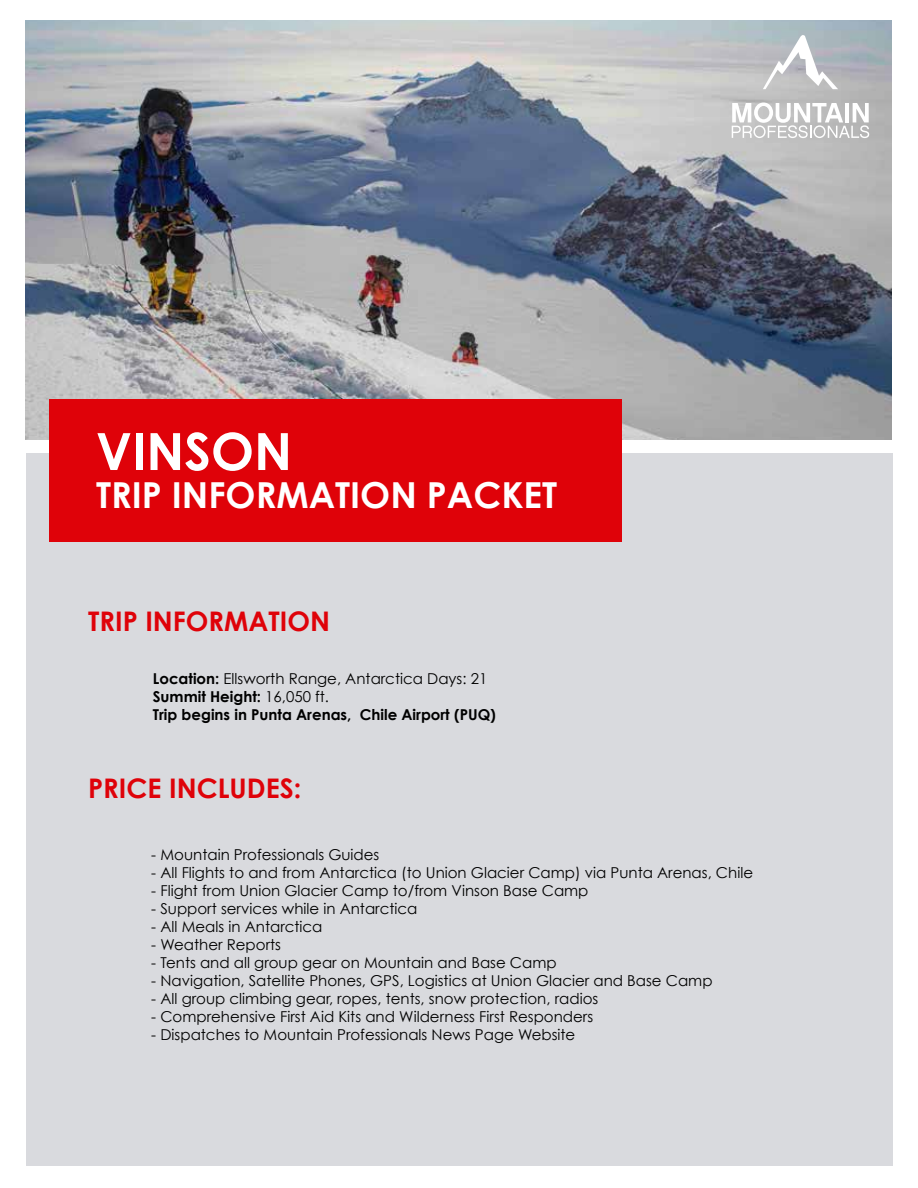
<style>
.page{position:relative;width:918px;height:1188px;background:#fff}
.page>*{position:absolute;margin:0;border:0;box-sizing:border-box;transform-origin:0 0}
.t1{font:700 51.3px "Century Gothic";color:#fff}
.t2{font:700 35.85px "Century Gothic";color:#fff}
.t3{font:700 27px "Century Gothic";color:#df0209}
.t4{font:15px "Century Gothic";color:#000}
.t5{font:700 15px/18px "Century Gothic";color:#000}
.s1{font-weight:400}
</style>
<div class="page">
<img style="left:25px;top:20px;width:866px;height:419px">
<div style="left:26px;top:453px;width:866px;height:712px;background:#d9dade"></div>
<svg style="left:732px;top:103px;width:137px;height:35px"></svg>
<svg style="left:763px;top:33px;width:75px;height:56px"></svg>
<div style="left:49px;top:399px;width:573px;height:142px;background:#df0209"></div>
<h1 class="t1" style="left:96px;top:419px;width:198px">VINSON</h1>
<h2 class="t2" style="left:96px;top:472px;width:463px">TRIP INFORMATION PACKET</h2>
<h3 class="t3" style="left:88px;top:604px;width:243px">TRIP INFORMATION</h3>
<p class="t5" style="left:153px;top:669px;width:345px">Location: <span class="s1">Ellsworth Range, Antarctica Days: 21<br></span>Summit Height: <span class="s1">16,050 ft.<br></span>Trip begins in Punta Arenas, Chile Airport (PUQ)</p>
<h3 class="t3" style="left:88px;top:772px;width:215px">PRICE INCLUDES:</h3>
<p class="t4" style="left:151px;top:846px;width:230px">- Mountain Professionals Guides</p>
<p class="t4" style="left:151px;top:864px;width:603px">- All Flights to and from Antarctica (to Union Glacier Camp) via Punta Arenas, Chile</p>
<p class="t4" style="left:151px;top:882px;width:439px">- Flight from Union Glacier Camp to/from Vinson Base Camp</p>
<p class="t4" style="left:151px;top:900px;width:268px">- Support services while in Antarctica</p>
<p class="t4" style="left:151px;top:918px;width:173px">- All Meals in Antarctica</p>
<p class="t4" style="left:151px;top:936px;width:131px">- Weather Reports</p>
<p class="t4" style="left:151px;top:954px;width:407px">- Tents and all group gear on Mountain and Base Camp</p>
<p class="t4" style="left:151px;top:972px;width:563px">- Navigation, Satellite Phones, GPS, Logistics at Union Glacier and Base Camp</p>
<p class="t4" style="left:151px;top:990px;width:449px">- All group climbing gear, ropes, tents, snow protection, radios</p>
<p class="t4" style="left:151px;top:1008px;width:443px">- Comprehensive First Aid Kits and Wilderness First Responders</p>
<p class="t4" style="left:151px;top:1026px;width:426px">- Dispatches to Mountain Professionals News Page Website</p>
</div>
